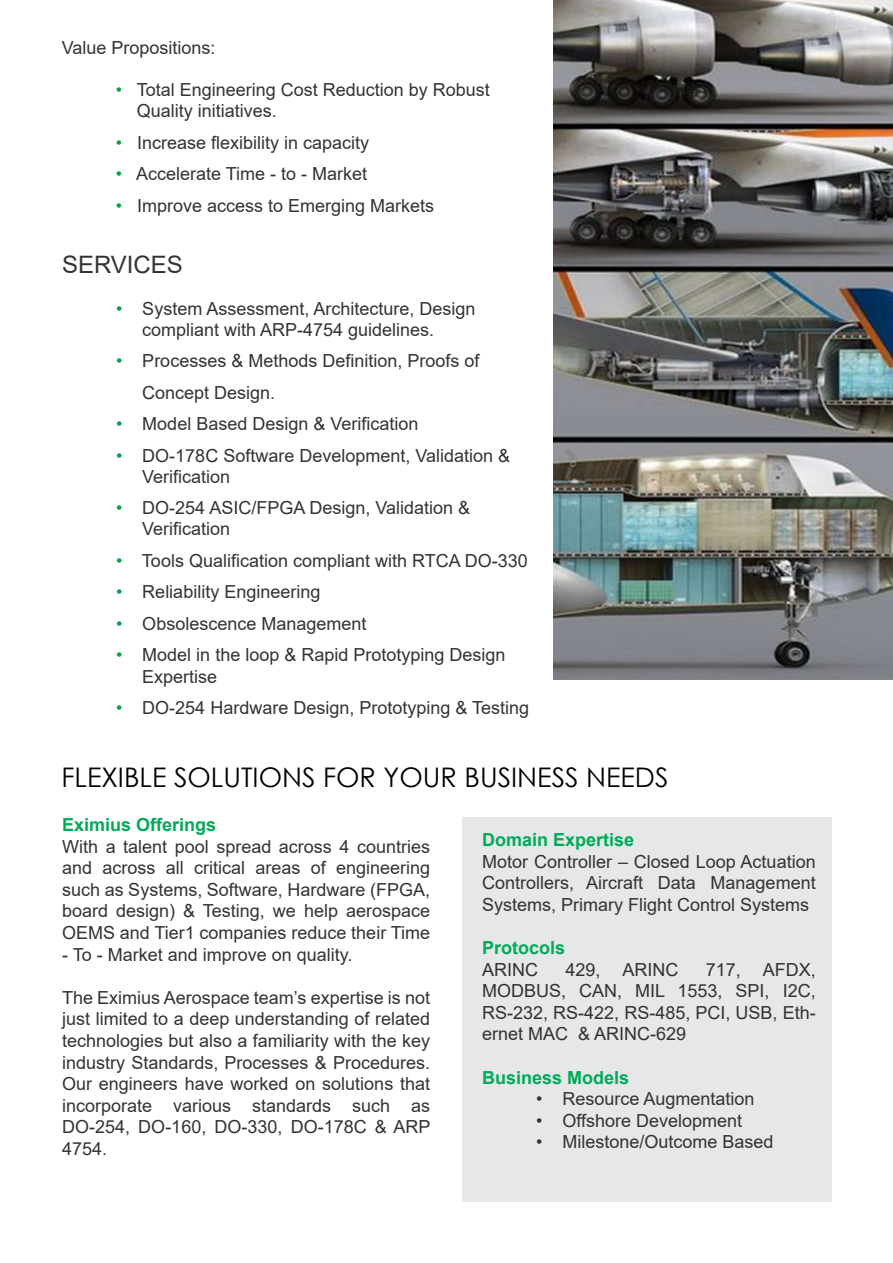
<style>
.page{position:relative;width:893px;height:1263px;background:#fff}
.page>*{position:absolute;margin:0;border:0;box-sizing:border-box;transform-origin:0 0}
.t1{font:27px "Century Gothic";color:#000}
.t2{font:24px "Arial";color:#333}
.t3{font:18px/21.6px "Arial";color:#333}
.t4{font:700 18px "Arial";color:#00ab58}
.s1{color:#03a14d}
</style>
<div class="page">
<div style="left:462px;top:817px;width:369px;height:384px;background:#e6e7e8"></div>
<img style="left:554px;top:0;width:339px;height:679px">
<p class="t3" style="left:62px;top:37px;width:155px">Value Propositions:</p>
<p class="t3" style="left:137px;top:79px;width:355px;line-height:21px;text-indent:-21px"><span class="s1">•</span> Total Engineering Cost Reduction by Robust<br>Quality initiatives.</p>
<p class="t3" style="left:116px;top:132px;width:255px"><span class="s1">•</span> Increase flexibility in capacity</p>
<p class="t3" style="left:116px;top:163px;width:253px"><span class="s1">•</span> Accelerate Time - to - Market</p>
<p class="t3" style="left:116px;top:195px;width:320px"><span class="s1">•</span> Improve access to Emerging Markets</p>
<h2 class="t2" style="left:62px;top:248px;width:122px">SERVICES</h2>
<p class="t3" style="left:142px;top:298px;width:335px;line-height:21px;text-indent:-26px"><span class="s1">•</span> System Assessment, Architecture, Design compliant with ARP-4754 guidelines.</p>
<p class="t3" style="left:142px;top:345px;width:339px;line-height:31.5px;text-indent:-26px"><span class="s1">•</span> Processes &amp; Methods Definition, Proofs of<br>Concept Design.</p>
<p class="t3" style="left:116px;top:413px;width:304px"><span class="s1">•</span> Model Based Design &amp; Verification</p>
<p class="t3" style="left:142px;top:445px;width:370px;line-height:21px;text-indent:-26px"><span class="s1">•</span> DO-178C Software Development, Validation &amp;<br>Verification</p>
<p class="t3" style="left:142px;top:497px;width:330px;line-height:21px;text-indent:-26px"><span class="s1">•</span> DO-254 ASIC/FPGA Design, Validation &amp;<br>Verification</p>
<p class="t3" style="left:116px;top:550px;width:413px"><span class="s1">•</span> Tools Qualification compliant with RTCA DO-330</p>
<p class="t3" style="left:116px;top:581px;width:206px"><span class="s1">•</span> Reliability Engineering</p>
<p class="t3" style="left:116px;top:613px;width:252px"><span class="s1">•</span> Obsolescence Management</p>
<p class="t3" style="left:142px;top:644px;width:365px;line-height:21px;text-indent:-26px"><span class="s1">•</span> Model in the loop &amp; Rapid Prototyping Design<br>Expertise</p>
<p class="t3" style="left:116px;top:697px;width:415px"><span class="s1">•</span> DO-254 Hardware Design, Prototyping &amp; Testing</p>
<h1 class="t1" style="left:61px;top:759px;width:608px">FLEXIBLE SOLUTIONS FOR YOUR BUSINESS NEEDS</h1>
<p class="t4" style="left:62px;top:812px;width:156px">Eximius Offerings</p>
<p class="t3" style="left:62px;top:835px;width:370px;text-align:justify">With a talent pool spread across 4 countries and across all critical areas of engineering such as Systems, Software, Hardware (FPGA, board design) &amp; Testing, we help aerospace OEMS and Tier1 companies reduce their Time</p>
<p class="t3" style="left:62px;top:943px;width:292px">- To - Market and improve on quality.</p>
<p class="t3" style="left:62px;top:986px;width:370px;text-align:justify">The Eximius Aerospace team’s expertise is not just limited to a deep understanding of related technologies but also a familiarity with the key industry Standards, Processes &amp; Procedures.<br>Our engineers have worked on solutions that incorporate various standards such as DO-254, DO-160, DO-330, DO-178C &amp; ARP 4754.</p>
<p class="t4" style="left:482px;top:827px;width:154px">Domain Expertise</p>
<p class="t3" style="left:482px;top:850px;width:335px;text-align:justify">Motor Controller – Closed Loop Actuation Controllers, Aircraft Data Management Systems, Primary Flight Control Systems</p>
<p class="t4" style="left:482px;top:935px;width:85px">Protocols</p>
<p class="t3" style="left:482px;top:958px;width:57px">ARINC</p>
<p class="t3" style="left:565px;top:958px;width:114px">429, ARINC</p>
<p class="t3" style="left:482px;top:958px;width:335px;text-align:justify;text-indent:224px">717, AFDX, MODBUS, CAN, MIL 1553, SPI, I2C, RS-232, RS-422, RS-485, PCI, USB, Eth&shy;ernet MAC &amp; ARINC-629</p>
<p class="t4" style="left:482px;top:1064px;width:149px">Business Models</p>
<p class="t3" style="left:536px;top:1088px;width:220px">• Resource Augmentation</p>
<p class="t3" style="left:536px;top:1109px;width:208px">• Offshore Development</p>
<p class="t3" style="left:536px;top:1131px;width:239px">• Milestone/Outcome Based</p>
</div>
